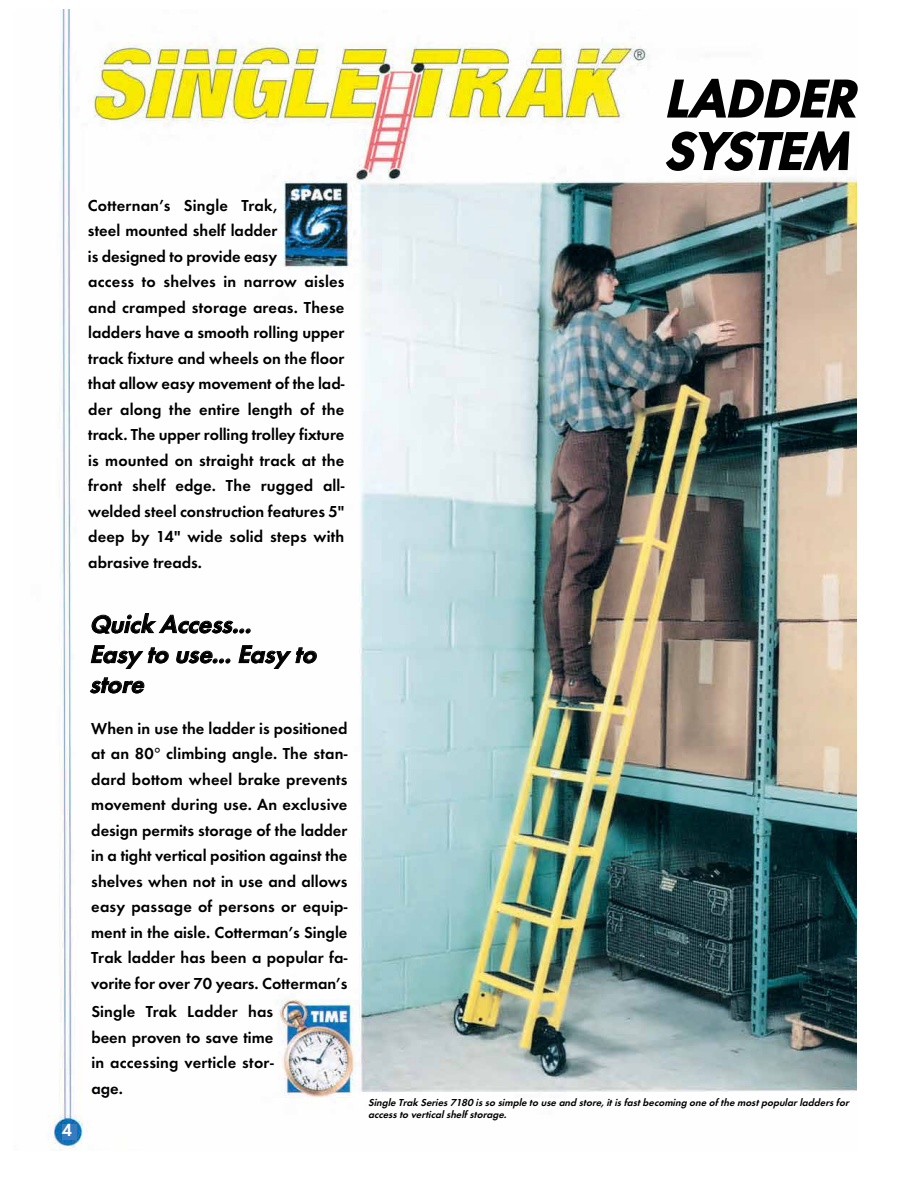
<style>
.page{position:relative;width:918px;height:1188px;background:#fff}
.page>*{position:absolute;margin:0;border:0;box-sizing:border-box;transform-origin:0 0}
.t1{font:italic 600 54px/52.5px "Futura T";color:#000}
.t2{font:italic 600 25.5px/30px "Futura T";color:#000}
.t3{font:600 18px "Futura T";color:#fff}
.t4{font:600 16.5px/25.5px "Futura T";letter-spacing:.005em;color:#000;text-align:justify}
.t5{font:italic 600 10.5px/12px "Futura T";color:#000}
</style>
<div class="page">
<img style="left:48px;top:9px;width:808px;height:1141px">
<div style="left:62px;top:1124px;width:14px;height:15px;background:#387abe"></div>
<p class="t4" style="left:88px;top:192px;width:258px;text-align:left">Cotternan’s Single Trak,<br>steel mounted shelf ladder<br>is designed to provide easy<br>access to shelves in narrow aisles and cramped storage areas. These ladders have a smooth rolling upper track fixture and wheels on the floor that allow easy movement of the lad&shy;der along the entire length of the track. The upper rolling trolley fixture is mounted on straight track at the front shelf edge. The rugged all&shy;welded steel construction features 5" deep by 14" wide solid steps with abrasive treads.</p>
<p class="t3" style="left:62px;top:1119px;width:12px">4</p>
<h2 class="t2" style="left:89px;top:609px;width:234px">Quick Access...<br>Easy to use...Easy to store</h2>
<p class="t4" style="left:91px;top:715px;width:258px">When in use the ladder is positioned at an 80° climbing angle. The stan&shy;dard bottom wheel brake prevents movement during use. An exclusive design permits storage of the ladder in a tight vertical position against the shelves when not in use and allows easy passage of persons or equip&shy;ment in the aisle. Cotterman’s Single Trak ladder has been a popular fa&shy;vorite for over 70 years. Cotterman’s</p>
<p class="t4" style="left:91px;top:999px;width:184px">Single Trak Ladder has been proven to save time in accessing verticle stor&shy;age.</p>
<h1 class="t1" style="left:664px;top:72px;width:206px">LADDER<br>SYSTEM</h1>
<p class="t5" style="left:368px;top:1096px;width:485px">Single Trak Series7180 isso simple to use and store,itisfastbecoming one ofthe mostpopularladdersfor accessto verticalshelfstorage.</p>
</div>
